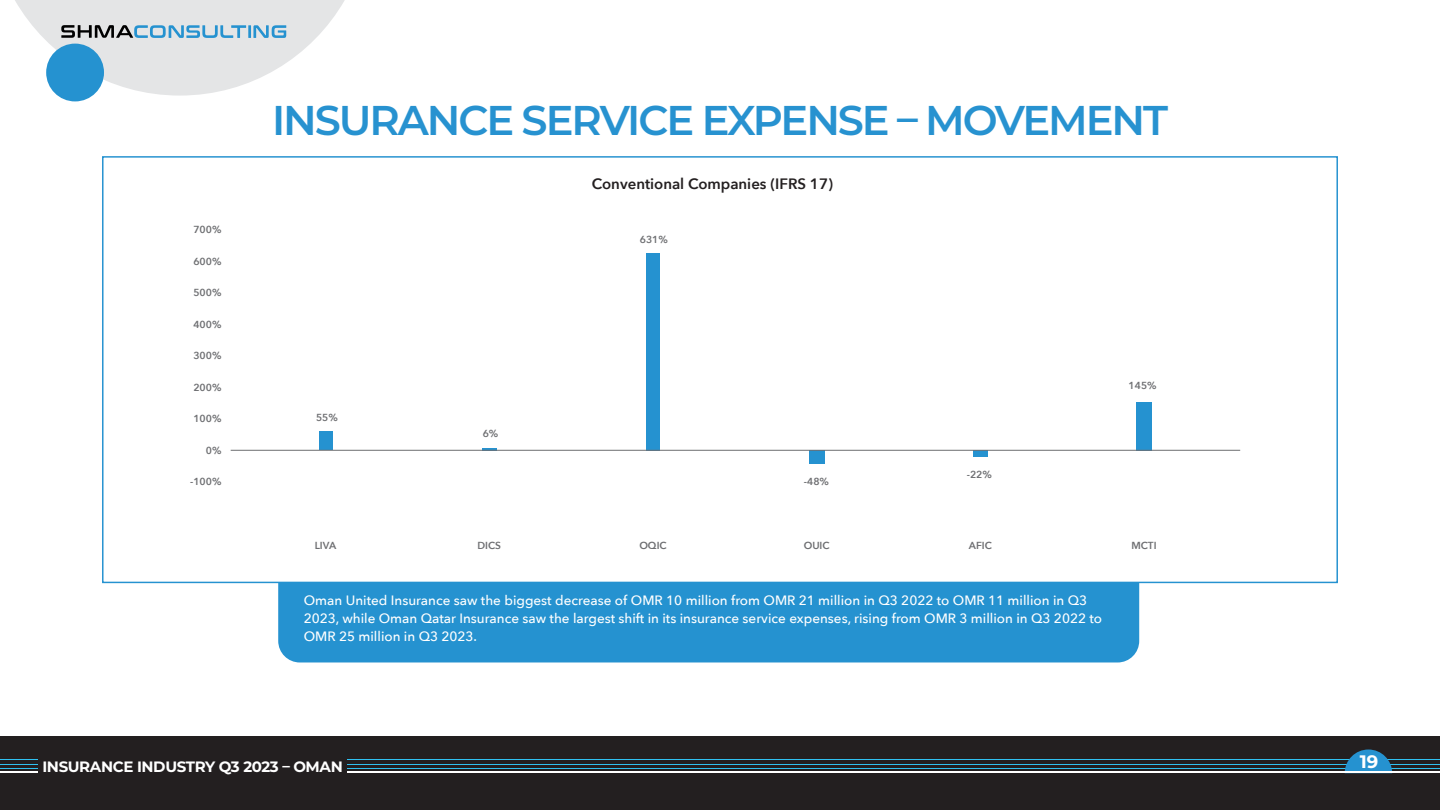
<style>
.page{position:relative;width:1440px;height:810px;background:#fff}
.page>*{position:absolute;margin:0;border:0;box-sizing:border-box;transform-origin:0 0}
.t1{font:600 41.55px "Montserrat";letter-spacing:-.05em;color:#2792d0}
.t2{font:700 18px "Montserrat";color:#fff}
.t3{font:600 15px "Avenir Next";color:#231f20}
.t4{font:700 15px "Montserrat";letter-spacing:-.025em;color:#fff}
.t5{font:500 13.5px/18px "Avenir Next";color:#fff}
.t6{font:600 10.2px "Avenir Next";color:#6d6e71}
</style>
<div class="page">
<div style="left:0;top:736px;width:1440px;height:74px;background:#231f20"></div>
<hr style="left:0;top:759px;width:38px;height:1px;background:#30c0f0">
<hr style="left:347px;top:759px;width:1093px;height:1px;background:#30c0f0">
<hr style="left:0;top:764px;width:38px;height:1px;background:#30c0f0">
<hr style="left:347px;top:764px;width:1093px;height:1px;background:#30c0f0">
<hr style="left:0;top:768px;width:38px;height:1px;background:#30c0f0">
<hr style="left:347px;top:768px;width:1093px;height:1px;background:#30c0f0">
<hr style="left:0;top:772px;width:38px;height:1px;background:#fff">
<svg style="left:1345px;top:750px;width:47px;height:22px"></svg>
<hr style="left:347px;top:772px;width:1093px;height:1px;background:#fff">
<div style="left:46px;top:44px;width:58px;height:57px;background:#2592d0;border-radius:50%"></div>
<svg style="left:15px;top:0;width:330px;height:96px"></svg>
<div style="left:278px;top:583px;width:861px;height:79px;background:#2592d0"></div>
<div style="left:319px;top:431px;width:13px;height:19px;background:#2592d0"></div>
<svg style="left:482px;top:448px;width:15px;height:2px"></svg>
<div style="left:646px;top:253px;width:14px;height:197px;background:#2592d0"></div>
<div style="left:809px;top:450px;width:16px;height:14px;background:#2592d0"></div>
<div style="left:973px;top:450px;width:14px;height:7px;background:#2592d0"></div>
<div style="left:1136px;top:402px;width:16px;height:48px;background:#2592d0"></div>
<hr style="left:231px;top:450px;width:1009px;height:1px;background:#6d6e71">
<h1 class="t1" style="left:272px;top:90px;width:898px">INSURANCE SERVICE EXPENSE – MOVEMENT</h1>
<p class="t6" style="left:193px;top:223px;width:30px">700%</p>
<p class="t6" style="left:193px;top:255px;width:30px">600%</p>
<p class="t6" style="left:193px;top:286px;width:30px">500%</p>
<p class="t6" style="left:193px;top:318px;width:30px">400%</p>
<p class="t6" style="left:193px;top:349px;width:30px">300%</p>
<p class="t6" style="left:193px;top:381px;width:30px">200%</p>
<p class="t6" style="left:193px;top:412px;width:30px">100%</p>
<p class="t6" style="left:206px;top:444px;width:17px">0%</p>
<p class="t6" style="left:190px;top:475px;width:33px">-100%</p>
<p class="t3" style="left:592px;top:175px;width:243px">Conventional Companies (IFRS 17)</p>
<p class="t6" style="left:316px;top:411px;width:23px">55%</p>
<p class="t6" style="left:483px;top:428px;width:17px">6%</p>
<p class="t6" style="left:640px;top:234px;width:30px">631%</p>
<p class="t6" style="left:804px;top:475px;width:27px">-48%</p>
<p class="t6" style="left:967px;top:468px;width:27px">-22%</p>
<p class="t6" style="left:1129px;top:379px;width:30px">145%</p>
<p class="t6" style="left:315px;top:539px;width:23px">LIVA</p>
<p class="t6" style="left:478px;top:539px;width:25px">DICS</p>
<p class="t6" style="left:639px;top:539px;width:29px">OQIC</p>
<p class="t6" style="left:804px;top:539px;width:27px">OUIC</p>
<p class="t6" style="left:969px;top:539px;width:25px">AFIC</p>
<p class="t6" style="left:1131px;top:539px;width:27px">MCTI</p>
<p class="t5" style="left:304px;top:591px;width:800px">Oman United Insurance saw the biggest decrease of OMR 10 million from OMR 21 million in Q3 2022 to OMR 11 million in Q3<br>2023, while Oman Qatar Insurance saw the largest shift in its insurance service expenses, rising from OMR 3 million in Q3 2022 to<br>OMR 25 million in Q3 2023.</p>
<p class="t4" style="left:42px;top:755px;width:302px">INSURANCE INDUSTRY Q3 2023 – OMAN</p>
<h2 class="t2" style="left:1360px;top:749px;width:20px">19</h2>
</div>
